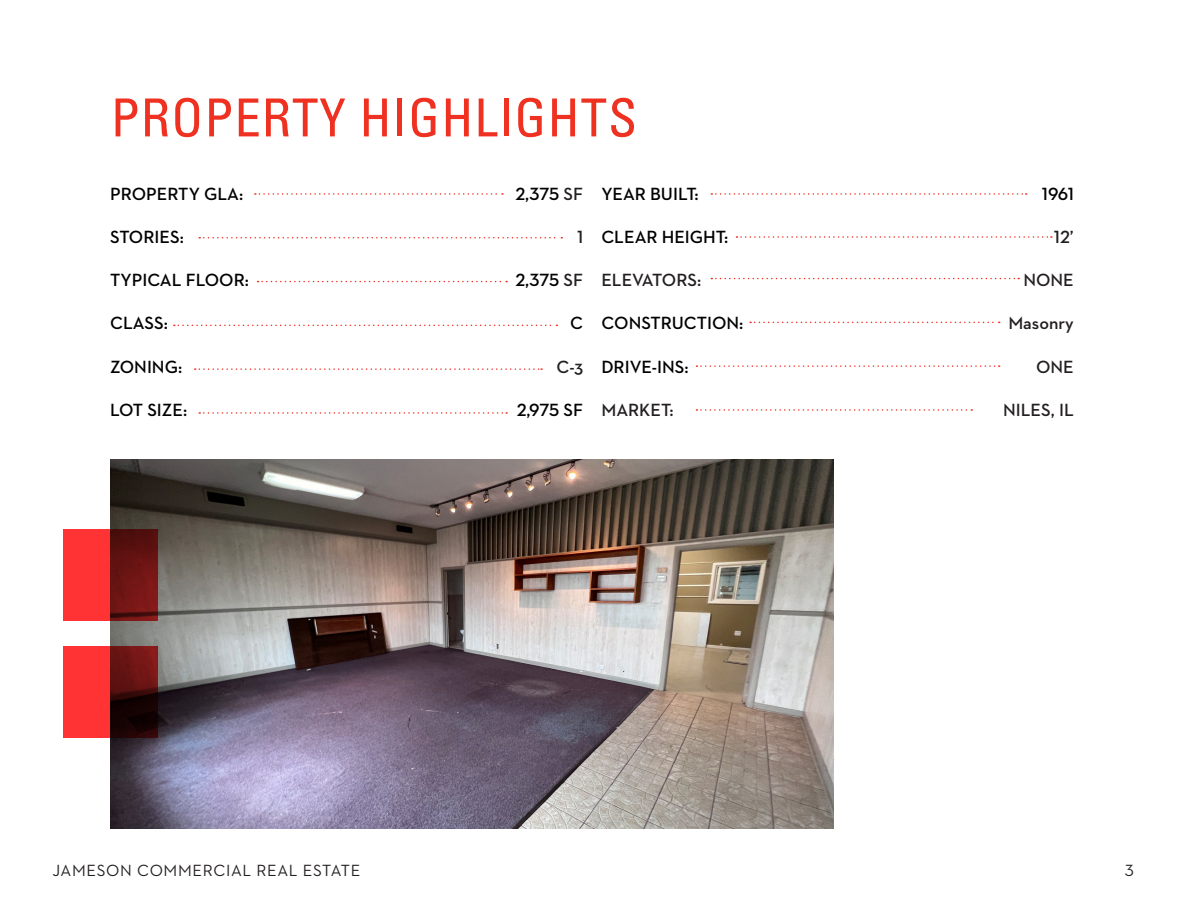
<style>
.page{position:relative;width:1188px;height:918px;background:#fff}
.page>*{position:absolute;margin:0;border:0;box-sizing:border-box;transform-origin:0 0}
.t1{font:condensed 52.5px "Univers LT Std";letter-spacing:.02em;color:#ef3122}
.ToC_Sub-Sections{font:600 18px "Neutraface 2 Text";color:#000}
.ToC_Sub-Sections-2{font:600 18px "Neutraface 2 Text";color:#231f20}
.t2{font:16.5px "Neutraface 2 Text";letter-spacing:.04em;color:#231f20}
.s1{color:#231f20}
</style>
<div class="page">
<img style="left:111px;top:459px;width:722px;height:370px">
<svg style="left:255px;top:193px;width:248px;height:2px"></svg>
<svg style="left:199px;top:237px;width:363px;height:1px"></svg>
<svg style="left:258px;top:281px;width:249px;height:1px"></svg>
<svg style="left:174px;top:325px;width:383px;height:1px"></svg>
<svg style="left:195px;top:368px;width:347px;height:2px"></svg>
<svg style="left:199px;top:412px;width:308px;height:2px"></svg>
<svg style="left:711px;top:193px;width:316px;height:2px"></svg>
<svg style="left:736px;top:236px;width:316px;height:2px"></svg>
<svg style="left:711px;top:278px;width:308px;height:1px"></svg>
<svg style="left:750px;top:322px;width:250px;height:1px"></svg>
<svg style="left:696px;top:365px;width:304px;height:2px"></svg>
<svg style="left:696px;top:409px;width:276px;height:2px"></svg>
<svg style="left:64px;top:647px;width:94px;height:91px;background:#9e1f1e"></svg>
<svg style="left:64px;top:530px;width:94px;height:91px;background:#b12322"></svg>
<p class="t1" style="left:111px;top:84px;width:528px">PROPERTY HIGHLIGHTS</p>
<p class="ToC_Sub-Sections" style="left:110px;top:182px;width:135px">PROPERTY GLA:</p>
<p class="ToC_Sub-Sections" style="left:515px;top:182px;width:69px">2,375 <span class="s1">SF</span></p>
<p class="ToC_Sub-Sections" style="left:110px;top:225px;width:75px">STORIES:</p>
<p class="ToC_Sub-Sections-2" style="left:577px;top:225px;width:8px">1</p>
<p class="ToC_Sub-Sections" style="left:110px;top:269px;width:140px">TYPICAL FLOOR:</p>
<p class="ToC_Sub-Sections" style="left:515px;top:269px;width:69px">2,375 <span class="s1">SF</span></p>
<p class="ToC_Sub-Sections" style="left:110px;top:312px;width:59px">CLASS:</p>
<p class="ToC_Sub-Sections" style="left:570px;top:312px;width:14px">C</p>
<p class="ToC_Sub-Sections" style="left:110px;top:355px;width:74px">ZONING:</p>
<p class="ToC_Sub-Sections-2" style="left:557px;top:355px;width:28px">C-3</p>
<p class="ToC_Sub-Sections" style="left:110px;top:398px;width:79px">LOT SIZE:</p>
<p class="ToC_Sub-Sections" style="left:517px;top:398px;width:68px">2,975 SF</p>
<p class="ToC_Sub-Sections" style="left:601px;top:182px;width:99px">YEAR BUILT:</p>
<p class="ToC_Sub-Sections" style="left:1042px;top:182px;width:34px">1961</p>
<p class="ToC_Sub-Sections" style="left:601px;top:225px;width:129px">CLEAR HEIGHT:</p>
<p class="ToC_Sub-Sections-2" style="left:1054px;top:225px;width:21px">12’</p>
<p class="ToC_Sub-Sections-2" style="left:601px;top:269px;width:101px">ELEVATORS:</p>
<p class="ToC_Sub-Sections-2" style="left:1023px;top:269px;width:52px">NONE</p>
<p class="ToC_Sub-Sections" style="left:601px;top:312px;width:144px">CONSTRUCTION:</p>
<p class="ToC_Sub-Sections-2" style="left:1008px;top:312px;width:67px">Masonry</p>
<p class="ToC_Sub-Sections" style="left:601px;top:355px;width:89px">DRIVE-INS:</p>
<p class="ToC_Sub-Sections-2" style="left:1036px;top:355px;width:39px">ONE</p>
<p class="ToC_Sub-Sections-2" style="left:601px;top:398px;width:74px">MARKET:</p>
<p class="ToC_Sub-Sections-2" style="left:1003px;top:398px;width:72px">NILES, IL</p>
<p class="t2" style="left:52px;top:860px;width:309px">JAMESON COMMERCIAL REAL ESTATE</p>
<p class="t2" style="left:1125px;top:860px;width:11px">3</p>
</div>
